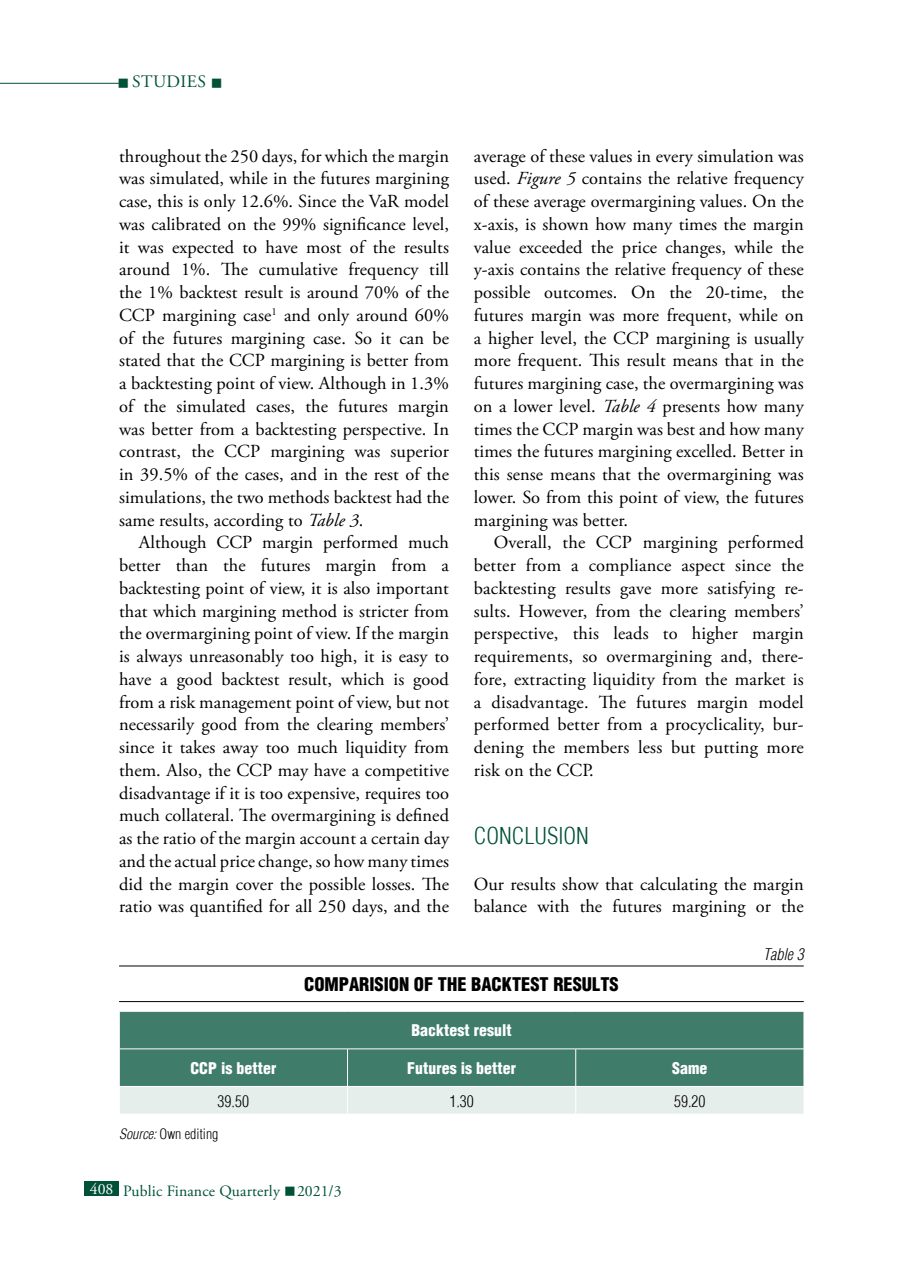
<style>
.page{position:relative;width:903px;height:1275px;background:#fff}
.page>*{position:absolute;margin:0;border:0;box-sizing:border-box;transform-origin:0 0}
.t1{font:300 condensed 22.75px "H Helvetica";color:#005138}
.t2{font:18.38px/22.8px "Adobe Garamond Pro";letter-spacing:.005em;color:#000;text-align:justify}
.t3{font:900 condensed 18.38px "H Helvetica";color:#000}
.t4{font:17.5px "Adobe Garamond Pro";color:#005138}
.t5{font:900 condensed 15.75px "H Helvetica";letter-spacing:.005em;color:#fff}
.t6{font:15.75px "Adobe Garamond Pro";color:#005138}
.t7{font:300 condensed 15.75px "H Helvetica";color:#000}
.t8{font:italic 300 condensed 15.75px "H Helvetica";letter-spacing:.005em;color:#000}
.t9{font:300 condensed 14px "H Helvetica";color:#000}
.s1{font-style:italic}
.s2{color:#fff}
</style>
<div class="page">
<hr style="left:0;top:83px;width:119px;height:1px;background:#005138">
<div style="left:84px;top:1181px;width:35px;height:15px;background:#005138"></div>
<hr style="left:119px;top:965px;width:685px;height:1px;background:#000">
<hr style="left:119px;top:1001px;width:685px;height:1px;background:#000">
<div style="left:120px;top:1012px;width:684px;height:74px;background:#407c6a"></div>
<hr style="left:119px;top:1048px;width:228px;height:1px;background:#fff">
<hr style="left:347px;top:1048px;width:229px;height:1px;background:#fff">
<hr style="left:347px;top:1049px;width:1px;height:37px;background:#fff">
<hr style="left:576px;top:1048px;width:228px;height:1px;background:#fff">
<hr style="left:575px;top:1049px;width:1px;height:37px;background:#fff">
<div style="left:120px;top:1087px;width:684px;height:27px;background:#e6eeeb"></div>
<p class="t4" style="left:118px;top:71px;width:107px">■ studies ■</p>
<p class="t2" style="left:474px;top:145px;width:331px">average of these values in every simulation was used. <span class="s1">Figure 5</span> contains the relative frequency of these average overmargining values. On the x-axis, is shown how many times the margin value exceeded the price changes, while the y-axis contains the relative frequency of these possible outcomes. On the 20-time, the futures margin was more frequent, while on a higher level, the CCP margining is usually more frequent. This result means that in the futures margining case, the overmargining was on a lower level. <span class="s1">Table 4</span> presents how many times the CCP margin was best and how many times the futures margining excelled. Better in this sense means that the overmargining was lower. So from this point of view, the futures margining was better.</p>
<p class="t2" style="left:474px;top:532px;width:331px;text-indent:20px">Overall, the CCP margining performed better from a compliance aspect since the backtesting results gave more satisfying re&shy;sults. However, from the clearing members’ perspective, this leads to higher margin requirements, so overmargining and, there&shy;fore, extracting liquidity from the market is a disadvantage. The futures margin model performed better from a procyclicality, bur&shy;dening the members less but putting more risk on the CCP.</p>
<p class="t2" style="left:119px;top:145px;width:332px">throughout the 250 days, for which the margin was simulated, while in the futures margining case, this is only 12.6%. Since the VaR model was calibrated on the 99% significance level, it was expected to have most of the results around 1%. The cumulative frequency till the 1% backtest result is around 70% of the CCP margining case<sup>1</sup> and only around 60% of the futures margining case. So it can be stated that the CCP margining is better from a backtesting point of view. Although in 1.3% of the simulated cases, the futures margin was better from a backtesting perspective. In contrast, the CCP margining was superior in 39.5% of the cases, and in the rest of the simulations, the two methods backtest had the same results, according to <span class="s1">Table 3</span>.</p>
<p class="t2" style="left:119px;top:532px;width:332px;text-indent:20px">Although CCP margin performed much better than the futures margin from a backtesting point of view, it is also important that which margining method is stricter from the overmargining point of view. If the margin is always unreasonably too high, it is easy to have a good backtest result, which is good from a risk management point of view, but not necessarily good from the clearing members’ since it takes away too much liquidity from them. Also, the CCP may have a competitive disadvantage if it is too expensive, requires too much collateral. The overmargining is defined as the ratio of the margin account a certain day and the actual price change, so how many times did the margin cover the possible losses. The ratio was quantified for all 250 days, and the</p>
<p class="t1" style="left:474px;top:823px;width:117px">CONCLUSION</p>
<p class="t2" style="left:474px;top:873px;width:331px">Our results show that calculating the margin balance with the futures margining or the</p>
<p class="t8" style="left:763px;top:945px;width:42px">Table 3</p>
<p class="t3" style="left:304px;top:973px;width:316px">Comparision of the backtest results</p>
<p class="t5" style="left:411px;top:1021px;width:102px">Backtest result</p>
<p class="t5" style="left:190px;top:1058px;width:87px">CCP is better</p>
<p class="t5" style="left:407px;top:1058px;width:110px">Futures is better</p>
<p class="t5" style="left:672px;top:1058px;width:37px">Same</p>
<p class="t7" style="left:218px;top:1092px;width:33px">39.50</p>
<p class="t7" style="left:449px;top:1092px;width:26px">1.30</p>
<p class="t7" style="left:674px;top:1092px;width:33px">59.20</p>
<p class="t9" style="left:119px;top:1125px;width:101px"><span class="s1">Source:</span> OWN EDITING</p>
<p class="t6" style="left:90px;top:1181px;width:253px"><span class="s2">408</span> Public Finance Quarterly ■ 2021/3</p>
</div>
